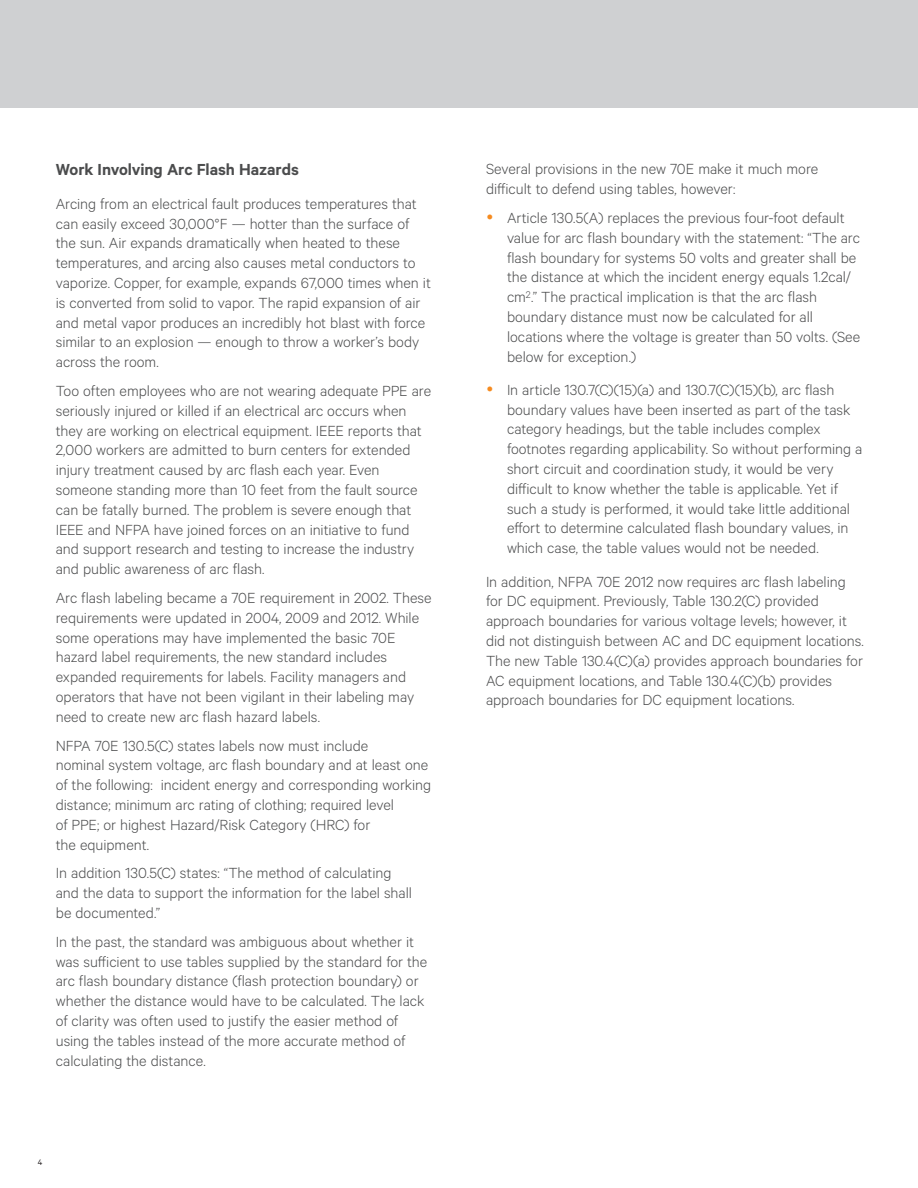
<style>
.page{position:relative;width:918px;height:1188px;background:#fff}
.page>*{position:absolute;margin:0;border:0;box-sizing:border-box;transform-origin:0 0}
.Vertiv_Heading{font:600 18px "Calibre";letter-spacing:-.005em;color:#4b4c4d}
.Vertiv_Body_Text{font:300 16.5px/19.8px "Calibre";color:#4b4c4d}
.t1{font:9px "Calibre";color:#231f20}
</style>
<div class="page">
<div style="left:0;top:0;width:918px;height:108px;background:#cfd0d2"></div>
<p class="Vertiv_Heading" style="left:56px;top:159px;width:245px">Work Involving Arc Flash Hazards</p>
<p class="Vertiv_Body_Text" style="left:56px;top:193px;width:377px">Arcing from an electrical fault produces temperatures that can easily exceed 30,000°F — hotter than the surface of the sun. Air expands dramatically when heated to these temperatures, and arcing also causes metal conductors to vaporize. Copper, for example, expands 67,000 times when it is converted from solid to vapor. The rapid expansion of air and metal vapor produces an incredibly hot blast with force similar to an explosion — enough to throw a worker’s body across the room.</p>
<p class="Vertiv_Body_Text" style="left:56px;top:380px;width:377px">Too often employees who are not wearing adequate PPE are seriously injured or killed if an electrical arc occurs when they are working on electrical equipment. IEEE reports that 2,000 workers are admitted to burn centers for extended injury treatment caused by arc flash each year. Even someone standing more than 10 feet from the fault source can be fatally burned. The problem is severe enough that IEEE and NFPA have joined forces on an initiative to fund and support research and testing to increase the industry and public awareness of arc flash.</p>
<p class="Vertiv_Body_Text" style="left:56px;top:587px;width:377px">Arc flash labeling became a 70E requirement in 2002. These requirements were updated in 2004, 2009 and 2012. While some operations may have implemented the basic 70E hazard label requirements, the new standard includes expanded requirements for labels. Facility managers and operators that have not been vigilant in their labeling may need to create new arc flash hazard labels.</p>
<p class="Vertiv_Body_Text" style="left:56px;top:735px;width:377px">NFPA 70E 130.5(C) states labels now must include<br>nominal system voltage, arc flash boundary and at least one of the following: incident energy and corresponding working distance; minimum arc rating of clothing; required level<br>of PPE; or highest Hazard/Risk Category (HRC) for<br>the equipment.</p>
<p class="Vertiv_Body_Text" style="left:56px;top:863px;width:358px">In addition 130.5(C) states: “The method of calculating and the data to support the information for the label shall be documented.”</p>
<p class="Vertiv_Body_Text" style="left:56px;top:931px;width:373px">In the past, the standard was ambiguous about whether it was sufficient to use tables supplied by the standard for the arc flash boundary distance (flash protection boundary) or whether the distance would have to be calculated. The lack of clarity was often used to justify the easier method of using the tables instead of the more accurate method of calculating the distance.</p>
<p class="t1" style="left:38px;top:1157px;width:6px">4</p>
<p class="Vertiv_Body_Text" style="left:486px;top:159px;width:334px">Several provisions in the new 70E make it much more difficult to defend using tables, however:</p>
<p class="Vertiv_Body_Text" style="left:507px;top:207px;width:355px">Article 130.5(A) replaces the previous four-foot default value for arc flash boundary with the statement: “The arc flash boundary for systems 50 volts and greater shall be the distance at which the incident energy equals 1.2cal/ cm<sup>2</sup>.” The practical implication is that the arc flash boundary distance must now be calculated for all locations where the voltage is greater than 50 volts. (See below for exception.)</p>
<p class="Vertiv_Body_Text" style="left:507px;top:379px;width:357px">In article 130.7(C)(15)(a) and 130.7(C)(15)(b), arc flash boundary values have been inserted as part of the task category headings, but the table includes complex footnotes regarding applicability. So without performing a short circuit and coordination study, it would be very difficult to know whether the table is applicable. Yet if such a study is performed, it would take little additional effort to determine calculated flash boundary values, in which case, the table values would not be needed.</p>
<p class="Vertiv_Body_Text" style="left:486px;top:571px;width:379px">In addition, NFPA 70E 2012 now requires arc flash labeling for DC equipment. Previously, Table 130.2(C) provided approach boundaries for various voltage levels; however, it did not distinguish between AC and DC equipment locations.<br>The new Table 130.4(C)(a) provides approach boundaries for AC equipment locations, and Table 130.4(C)(b) provides approach boundaries for DC equipment locations.</p>
</div>
